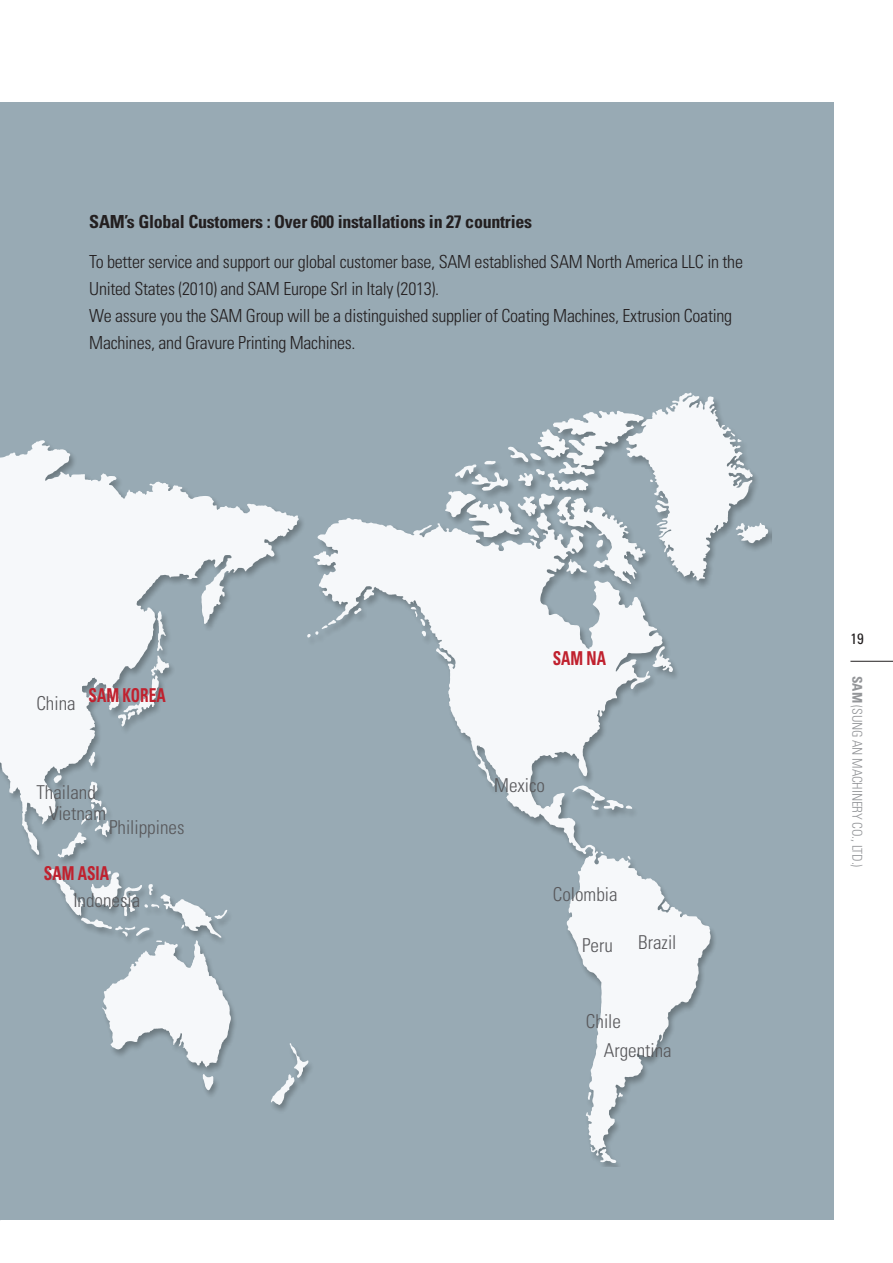
<style>
.page{position:relative;width:893px;height:1263px;background:#fff}
.page>*{position:absolute;margin:0;border:0;box-sizing:border-box;transform-origin:0 0}
.t1{font:300 condensed 19.2px "Univers";color:#58585b}
.t2{font:700 condensed 19.2px "Univers";color:#c0212e;scale:.8 1}
.t3{font:300 condensed 18px/27px "Univers";letter-spacing:-.015em;color:#231f20}
.t4{font:700 condensed 18px "Univers";letter-spacing:-.015em;color:#231f20}
.t5{font:condensed 15px "Univers";color:#231f20}
.t6{font:300 condensed 13.5px "Univers";letter-spacing:-.015em;color:#939598}
.s1{font-weight:700}
</style>
<div class="page">
<hr style="left:850px;top:661px;width:43px;height:1px;background:#231f20">
<div style="left:0;top:102px;width:833px;height:1118px;background:#98aab4"></div>
<svg style="left:313px;top:518px;width:398px;height:638px"></svg>
<svg style="left:653px;top:646px;width:20px;height:26px"></svg>
<svg style="left:572px;top:785px;width:60px;height:25px"></svg>
<svg style="left:661px;top:901px;width:9px;height:9px"></svg>
<svg style="left:445px;top:393px;width:323px;height:191px"></svg>
<svg style="left:354px;top:608px;width:7px;height:6px"></svg>
<svg style="left:411px;top:607px;width:15px;height:29px"></svg>
<svg style="left:436px;top:648px;width:15px;height:13px"></svg>
<svg style="left:307px;top:620px;width:29px;height:17px"></svg>
<svg style="left:588px;top:1092px;width:3px;height:8px"></svg>
<svg style="left:600px;top:1149px;width:16px;height:14px"></svg>
<svg style="left:618px;top:1093px;width:5px;height:4px"></svg>
<svg style="left:0;top:440px;width:299px;height:415px"></svg>
<svg style="left:118px;top:611px;width:51px;height:115px"></svg>
<svg style="left:89px;top:752px;width:6px;height:14px"></svg>
<svg style="left:54px;top:775px;width:56px;height:82px"></svg>
<svg style="left:48px;top:866px;width:183px;height:201px"></svg>
<svg style="left:271px;top:1043px;width:37px;height:62px"></svg>
<svg style="left:203px;top:1074px;width:10px;height:16px"></svg>
<p class="t4" style="left:89px;top:211px;width:444px">SAM’s Global Customers : Over 600 installations in 27 countries</p>
<p class="t3" style="left:89px;top:248px;width:655px">To better service and support our global customer base, sam established sam north america LLc in the united states (2010) and sam europe srl in italy (2013).<br>We assure you the sam group will be a distinguished supplier of coating machines, extrusion coating machines, and gravure Printing machines.</p>
<p class="t1" style="left:36px;top:692px;width:41px">China</p>
<p class="t2" style="left:89px;top:683px;width:98px">SAM KOREA</p>
<p class="t1" style="left:36px;top:781px;width:61px">Thailand</p>
<p class="t1" style="left:49px;top:801px;width:59px">Vietnam</p>
<p class="t1" style="left:109px;top:815px;width:77px">Philippines</p>
<p class="t2" style="left:44px;top:861px;width:83px">SAM ASIA</p>
<p class="t1" style="left:73px;top:888px;width:68px">Indonesia</p>
<p class="t2" style="left:553px;top:646px;width:68px">SAM NA</p>
<p class="t1" style="left:494px;top:773px;width:52px">Mexico</p>
<p class="t1" style="left:553px;top:883px;width:66px">Colombia</p>
<p class="t1" style="left:582px;top:934px;width:32px">Peru</p>
<p class="t1" style="left:638px;top:930px;width:40px">Brazil</p>
<p class="t1" style="left:586px;top:1009px;width:37px">Chile</p>
<p class="t1" style="left:604px;top:1039px;width:69px">Argentina</p>
<p class="t5" style="left:850px;top:629px;width:15px">19</p>
<p class="t6" style="left:865px;top:676px;width:193px;rotate:90deg"><span class="s1">SAM</span> (sung an machinery cO., LTD.)</p>
</div>
